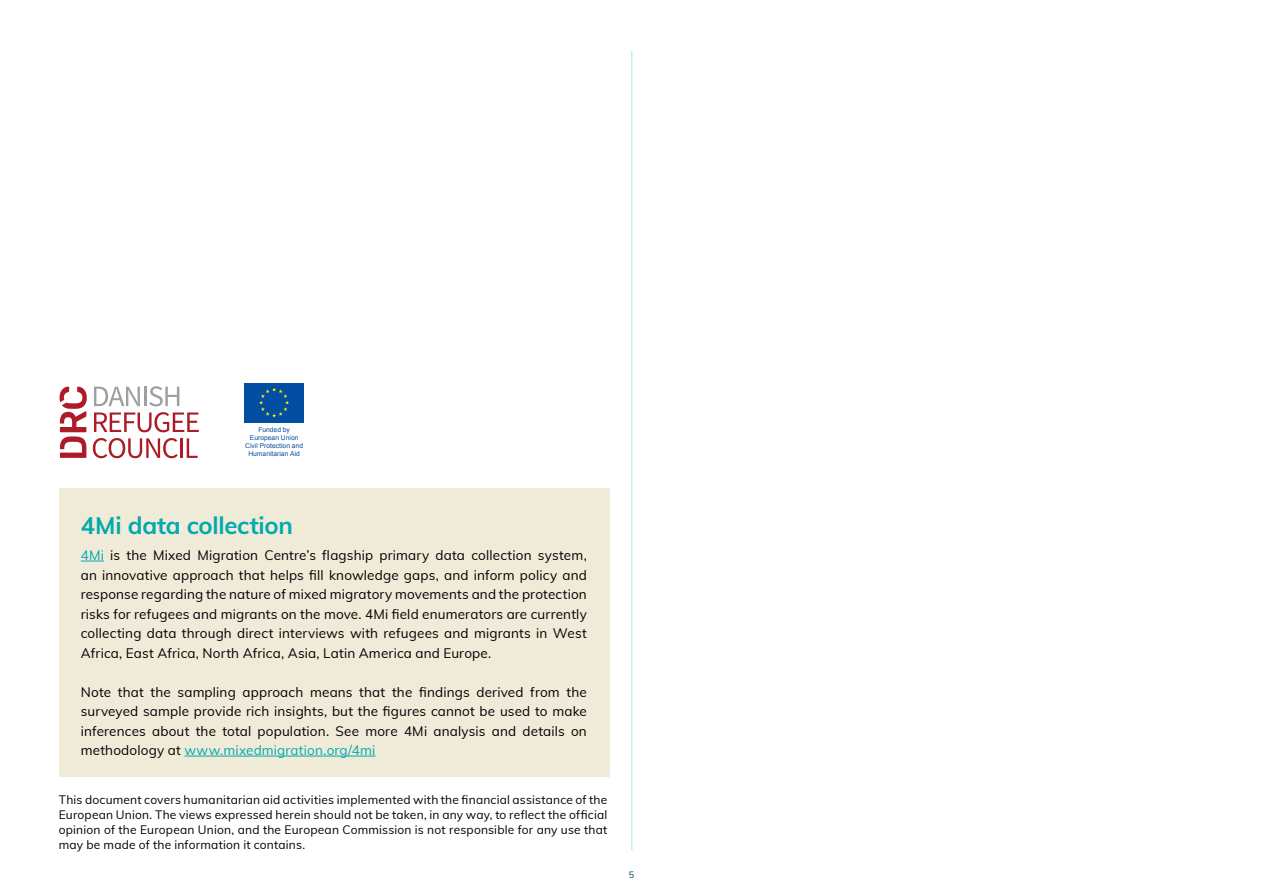
<style>
.page{position:relative;width:1263px;height:893px;background:#fff}
.page>*{position:absolute;margin:0;border:0;box-sizing:border-box;transform-origin:0 0}
.t1{font:700 24px "Muli";letter-spacing:-.01em;color:#00aaad}
.t2{font:13.5px/19.5px "Muli";letter-spacing:.01em;color:#000;text-align:justify}
.t3{font:12px/15px "Muli";letter-spacing:.015em;color:#000;text-align:justify}
.t4{font:9px "Muli";color:#003d58}
.t5{font:6.75px/8.1px "Arial";color:#034ea2;text-align:center}
.s1{color:#00aaad}
</style>
<div class="page">
<hr style="left:631px;top:51px;width:1px;height:799px;background:#afdfe4">
<div style="left:60px;top:489px;width:550px;height:288px;background:#f0ead8"></div>
<svg style="left:81px;top:561px;width:23px;height:1px"></svg>
<hr style="left:184px;top:756px;width:191px;height:1px;background:#00aaad">
<svg style="left:94px;top:387px;width:46px;height:19px"></svg>
<hr style="left:144px;top:387px;width:3px;height:19px;background:#9d9fa2">
<svg style="left:149px;top:386px;width:30px;height:20px"></svg>
<svg style="left:94px;top:412px;width:105px;height:20px"></svg>
<svg style="left:93px;top:438px;width:85px;height:20px"></svg>
<hr style="left:180px;top:438px;width:3px;height:20px;background:#ad1a28">
<svg style="left:187px;top:438px;width:11px;height:20px"></svg>
<svg style="left:60px;top:387px;width:27px;height:71px"></svg>
<div style="left:243px;top:382px;width:62px;height:42px;background:#034ea2"></div>
<svg style="left:259px;top:388px;width:30px;height:29px"></svg>
<p class="t5" style="left:245px;top:426px;width:59px">Funded by<br>European Union<br>Civil Protection and<br>Humanitarian Aid</p>
<h1 class="t1" style="left:81px;top:508px;width:214px">4Mi data collection</h1>
<p class="t2" style="left:81px;top:545px;width:508px"><span class="s1">4Mi</span> is the Mixed Migration Centre’s flagship primary data collection system, an innovative approach that helps fill knowledge gaps, and inform policy and response regarding the nature of mixed migratory movements and the protection risks for refugees and migrants on the move. 4Mi field enumerators are currently collecting data through direct interviews with refugees and migrants in West Africa, East Africa, North Africa, Asia, Latin America and Europe.</p>
<p class="t2" style="left:81px;top:681px;width:508px">Note that the sampling approach means that the findings derived from the surveyed sample provide rich insights, but the figures cannot be used to make inferences about the total population. See more 4Mi analysis and details on methodology at <span class="s1">www.mixedmigration.org/4mi</span></p>
<p class="t3" style="left:59px;top:792px;width:550px">This document covers humanitarian aid activities implemented with the financial assistance of the European Union. The views expressed herein should not be taken, in any way, to reflect the official opinion of the European Union, and the European Commission is not responsible for any use that may be made of the information it contains.</p>
<p class="t4" style="left:629px;top:868px;width:7px">5</p>
</div>
